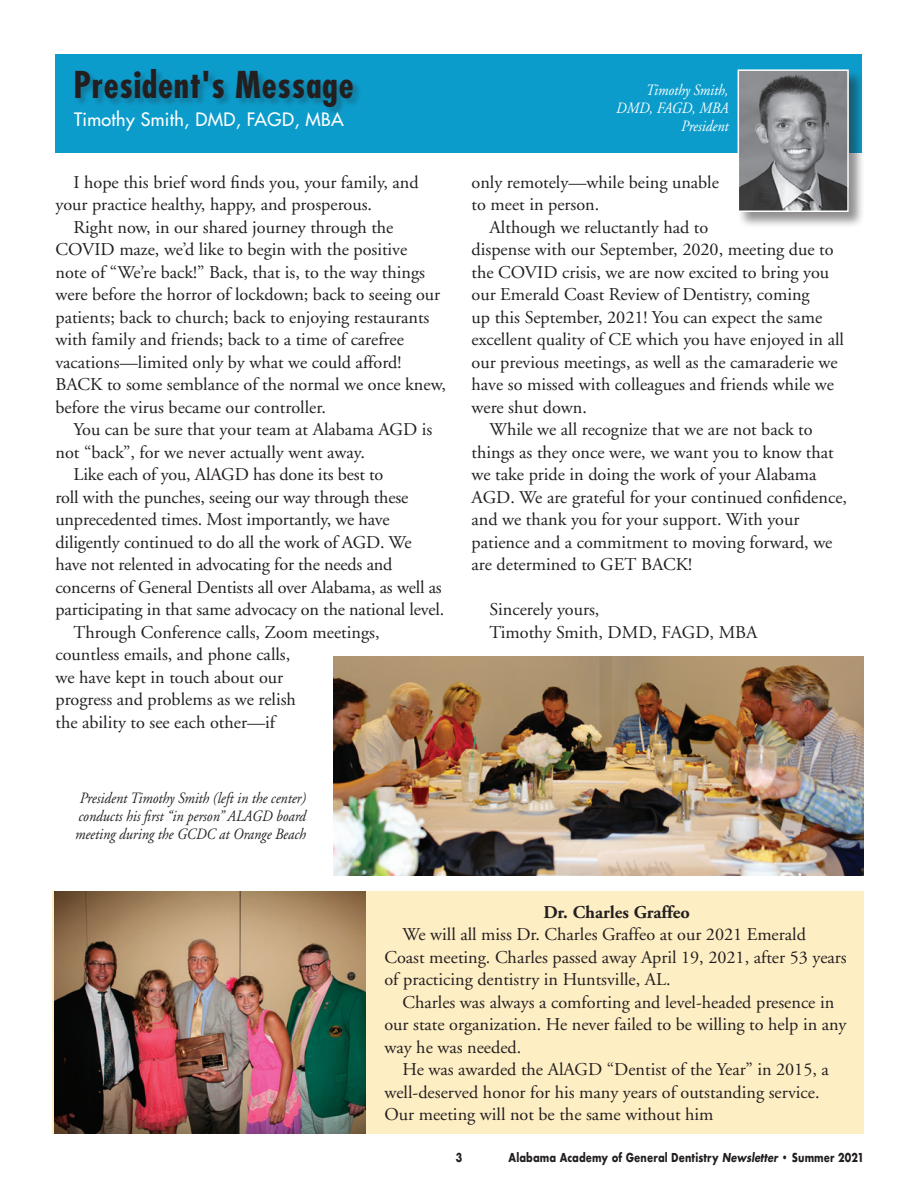
<style>
.page{position:relative;width:918px;height:1188px;background:#fff}
.page>*{position:absolute;margin:0;border:0;box-sizing:border-box;transform-origin:0 0}
.t1{font:700 condensed 36px "Futura";letter-spacing:.02em;color:#231f20}
.t2{font:18px/22.5px "Adobe Garamond";color:#231f20}
.t3{font:18px "Futura";letter-spacing:.02em;color:#fff}
.t4{font:700 18px "Adobe Garamond";color:#231f20}
.t5{font:italic 15.75px/18px "Adobe Garamond";color:#231f20;text-align:center;scale:.9 1}
.t6{font:italic 15.75px/18px "Adobe Garamond";color:#fff;text-align:right;scale:.9 1}
.t7{font:700 12px "Futura";letter-spacing:.01em;color:#231f20;scale:.8 1}
.s1{font-style:italic}
</style>
<div class="page">
<div style="left:56px;top:54px;width:806px;height:98px;background:#0c9ccc"></div>
<div style="left:737px;top:69px;width:128px;height:159px;background:#231f20;opacity:.5"></div>
<img style="left:741px;top:72px;width:105px;height:137px">
<div style="left:738px;top:69px;width:111px;height:143px;border:2px solid #fff"></div>
<div style="left:75px;top:68px;width:287px;height:48px;background:#231f20;opacity:.3"></div>
<div style="left:53px;top:892px;width:811px;height:242px;background:#feeec4"></div>
<img style="left:54px;top:892px;width:311px;height:242px">
<img style="left:333px;top:657px;width:531px;height:219px">
<h1 class="t1" style="left:73px;top:62px;width:282px">President's Message</h1>
<p class="t3" style="left:74px;top:107px;width:271px">Timothy Smith, DMD, FAGD, MBA</p>
<p class="t2" style="left:56px;top:171px;width:365px;text-indent:18px">I hope this brief word finds you, your family, and your practice healthy, happy, and prosperous.</p>
<p class="t2" style="left:56px;top:216px;width:392px;text-indent:18px">Right now, in our shared journey through the COVID maze, we’d like to begin with the positive<br>note of “We’re back!” Back, that is, to the way things were before the horror of lockdown; back to seeing our patients; back to church; back to enjoying restaurants with family and friends; back to a time of carefree vacations—limited only by what we could afford!<br>BACK to some semblance of the normal we once knew, before the virus became our controller.</p>
<p class="t2" style="left:74px;top:419px;width:360px">You can be sure that your team at Alabama AGD is</p>
<p class="t2" style="left:56px;top:441px;width:311px">not “back”, for we never actually went away.</p>
<p class="t2" style="left:74px;top:464px;width:311px">Like each of you, AlAGD has done its best to</p>
<p class="t2" style="left:56px;top:486px;width:354px">roll with the punches, seeing our way through these</p>
<p class="t2" style="left:56px;top:509px;width:336px">unprecedented times. Most importantly, we have</p>
<p class="t2" style="left:56px;top:531px;width:358px">diligently continued to do all the work of AGD. We</p>
<p class="t2" style="left:56px;top:554px;width:338px">have not relented in advocating for the needs and</p>
<p class="t2" style="left:56px;top:576px;width:388px">concerns of General Dentists all over Alabama, as well as</p>
<p class="t2" style="left:56px;top:599px;width:390px">participating in that same advocacy on the national level.</p>
<p class="t2" style="left:74px;top:621px;width:308px">Through Conference calls, Zoom meetings,</p>
<p class="t2" style="left:56px;top:644px;width:236px">countless emails, and phone calls,</p>
<p class="t2" style="left:56px;top:666px;width:229px">we have kept in touch about our</p>
<p class="t2" style="left:56px;top:689px;width:242px">progress and problems as we relish</p>
<p class="t2" style="left:56px;top:711px;width:221px">the ability to see each other—if</p>
<p class="t5" style="left:75px;top:789px;width:258px">President Timothy Smith (left in the center) conducts his first “in person” ALAGD board meeting during the GCDC at Orange Beach</p>
<p class="t6" style="left:616px;top:81px;width:126px">Timothy Smith,<br>DMD, FAGD, MBA<br>President</p>
<p class="t2" style="left:472px;top:171px;width:249px">only remotely—while being unable to meet in person.</p>
<p class="t2" style="left:490px;top:216px;width:220px">Although we reluctantly had to</p>
<p class="t2" style="left:472px;top:239px;width:364px">dispense with our September, 2020, meeting due to</p>
<p class="t2" style="left:472px;top:261px;width:359px">the COVID crisis, we are now excited to bring you</p>
<p class="t2" style="left:472px;top:284px;width:340px">our Emerald Coast Review of Dentistry, coming</p>
<p class="t2" style="left:472px;top:306px;width:352px">up this September, 2021! You can expect the same</p>
<p class="t2" style="left:472px;top:329px;width:374px">excellent quality of CE which you have enjoyed in all</p>
<p class="t2" style="left:472px;top:351px;width:368px">our previous meetings, as well as the camaraderie we</p>
<p class="t2" style="left:472px;top:374px;width:364px">have so missed with colleagues and friends while we</p>
<p class="t2" style="left:472px;top:396px;width:117px">were shut down.</p>
<p class="t2" style="left:490px;top:419px;width:325px">While we all recognize that we are not back to</p>
<p class="t2" style="left:472px;top:441px;width:364px">things as they once were, we want you to know that</p>
<p class="t2" style="left:472px;top:464px;width:346px">we take pride in doing the work of your Alabama</p>
<p class="t2" style="left:472px;top:486px;width:377px">AGD. We are grateful for your continued confidence,</p>
<p class="t2" style="left:472px;top:509px;width:329px">and we thank you for your support. With your</p>
<p class="t2" style="left:472px;top:531px;width:362px">patience and a commitment to moving forward, we</p>
<p class="t2" style="left:472px;top:554px;width:222px">are determined to GET BACK!</p>
<p class="t2" style="left:490px;top:599px;width:270px">Sincerely yours,<br>Timothy Smith, DMD, FAGD, MBA</p>
<p class="t4" style="left:543px;top:902px;width:148px">Dr. Charles Graffeo</p>
<p class="t2" style="left:384px;top:924px;width:464px;text-indent:18px">We will all miss Dr. Charles Graffeo at our 2021 Emerald<br>Coast meeting. Charles passed away April 19, 2021, after 53 years of practicing dentistry in Huntsville, AL.</p>
<p class="t2" style="left:384px;top:991px;width:464px;text-indent:18px">Charles was always a comforting and level-headed presence in our state organization. He never failed to be willing to help in any way he was needed.</p>
<p class="t2" style="left:384px;top:1059px;width:446px;text-indent:18px">He was awarded the AlAGD “Dentist of the Year” in 2015, a well-deserved honor for his many years of outstanding service.<br>Our meeting will not be the same without him</p>
<p class="t7" style="left:456px;top:1149px;width:10px">3</p>
<p class="t7" style="left:509px;top:1149px;width:446px">Alabama Academy of General Dentistry <span class="s1">Newsletter</span> • Summer 2021</p>
</div>
